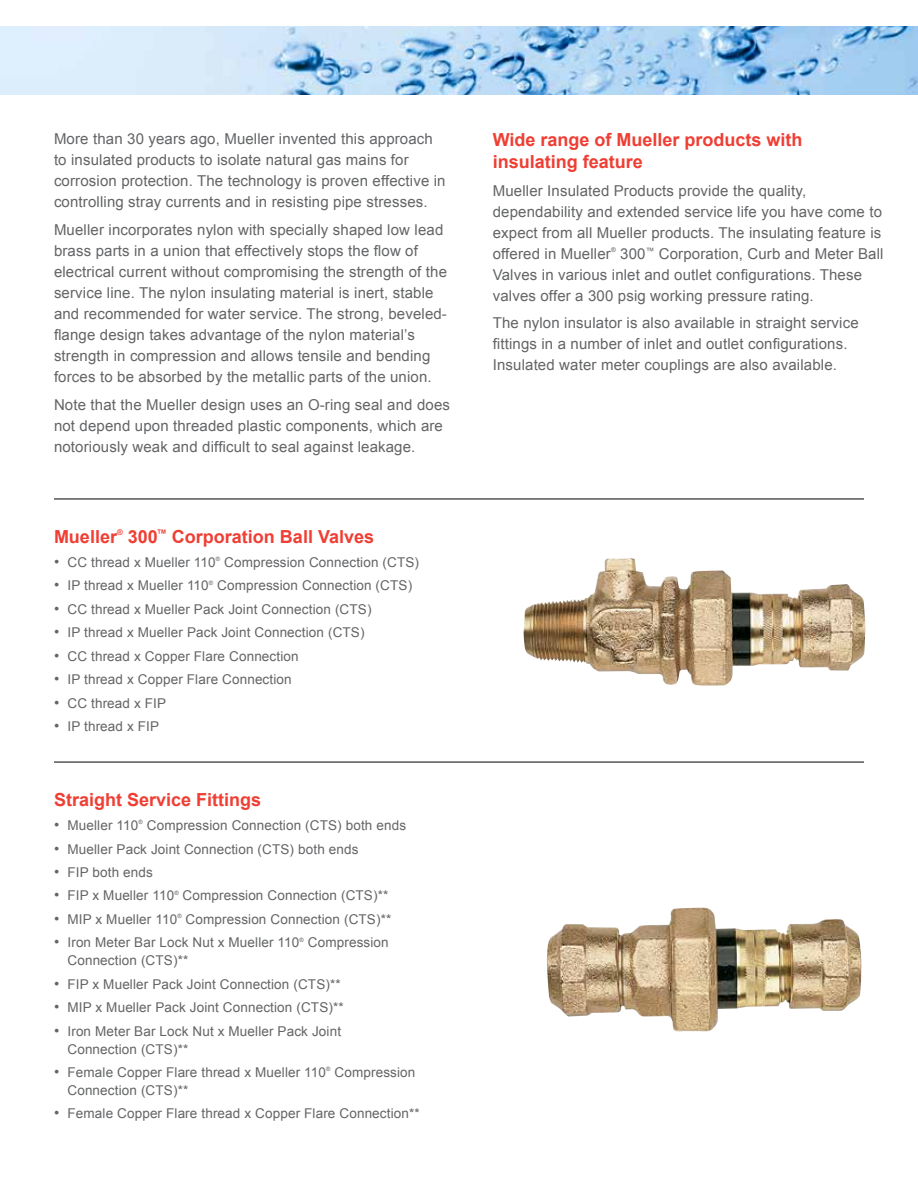
<style>
.page{position:relative;width:918px;height:1188px;background:#fff}
.page>*{position:absolute;margin:0;border:0;box-sizing:border-box;transform-origin:0 0}
.t1{font:700 18px/21.6px "Arial";color:#ef3e33}
.t2{font:15px/21px "Arial";letter-spacing:.01em;color:#636466}
.t3{font:13.5px/18px "Arial";letter-spacing:.01em;color:#636466}
.t4{font:700 7.8px "Arial";color:#ef3e33}
.t5{font:6.6px "Arial";color:#636466}
.t6{font:5.85px "Arial";color:#636466}
.s1{font-size:15px}
</style>
<div class="page">
<img style="left:0;top:26px;width:918px;height:68px">
<img style="left:523px;top:558px;width:343px;height:128px">
<img style="left:547px;top:908px;width:315px;height:124px">
<hr style="left:54px;top:762px;width:810px;height:1px;background:#000">
<hr style="left:54px;top:499px;width:810px;height:1px;background:#000">
<p class="t2" style="left:54px;top:129px;width:393px">More than 30 years ago, Mueller invented this approach to insulated products to isolate natural gas mains for corrosion protection. The technology is proven effective in controlling stray currents and in resisting pipe stresses.</p>
<p class="t2" style="left:54px;top:219px;width:395px">Mueller incorporates nylon with specially shaped low lead brass parts in a union that effectively stops the flow of electrical current without compromising the strength of the service line. The nylon insulating material is inert, stable and recommended for water service. The strong, beveled&shy;flange design takes advantage of the nylon material’s strength in compression and allows tensile and bending forces to be absorbed by the metallic parts of the union.</p>
<p class="t2" style="left:54px;top:394px;width:398px">Note that the Mueller design uses an O-ring seal and does not depend upon threaded plastic components, which are notoriously weak and difficult to seal against leakage.</p>
<p class="t1" style="left:54px;top:526px;width:65px">Mueller</p>
<p class="t4" style="left:117px;top:528px;width:7px">®</p>
<p class="t1" style="left:128px;top:526px;width:248px">300<sup>™</sup> Corporation Ball Valves</p>
<p class="t3" style="left:54px;top:553px;width:163px"><span class="s1">•</span> CC thread x Mueller 110</p>
<p class="t6" style="left:216px;top:555px;width:6px">®</p>
<p class="t3" style="left:224px;top:553px;width:196px">Compression Connection (CTS)</p>
<p class="t3" style="left:54px;top:577px;width:156px"><span class="s1">•</span> IP thread x Mueller 110</p>
<p class="t6" style="left:209px;top:579px;width:6px">®</p>
<p class="t3" style="left:217px;top:577px;width:196px">Compression Connection (CTS)</p>
<p class="t3" style="left:54px;top:600px;width:319px"><span class="s1">•</span> CC thread x Mueller Pack Joint Connection (CTS)</p>
<p class="t3" style="left:54px;top:624px;width:312px"><span class="s1">•</span> IP thread x Mueller Pack Joint Connection (CTS)</p>
<p class="t3" style="left:54px;top:647px;width:246px"><span class="s1">•</span> CC thread x Copper Flare Connection</p>
<p class="t3" style="left:54px;top:671px;width:239px"><span class="s1">•</span> IP thread x Copper Flare Connection</p>
<p class="t3" style="left:54px;top:694px;width:114px"><span class="s1">•</span> CC thread x FIP</p>
<p class="t3" style="left:54px;top:717px;width:107px"><span class="s1">•</span> IP thread x FIP</p>
<p class="t1" style="left:54px;top:790px;width:209px">Straight Service Fittings</p>
<p class="t3" style="left:54px;top:816px;width:86px"><span class="s1">•</span> Mueller 110</p>
<p class="t6" style="left:139px;top:819px;width:6px">®</p>
<p class="t3" style="left:147px;top:816px;width:261px">Compression Connection (CTS) both ends</p>
<p class="t3" style="left:54px;top:840px;width:306px"><span class="s1">•</span> Mueller Pack Joint Connection (CTS) both ends</p>
<p class="t3" style="left:54px;top:863px;width:100px"><span class="s1">•</span> FIP both ends</p>
<p class="t3" style="left:54px;top:887px;width:122px"><span class="s1">•</span> FIP x Mueller 110</p>
<p class="t6" style="left:174px;top:889px;width:6px">®</p>
<p class="t3" style="left:183px;top:887px;width:207px">Compression Connection (CTS)**</p>
<p class="t3" style="left:54px;top:910px;width:125px"><span class="s1">•</span> MIP x Mueller 110</p>
<p class="t6" style="left:177px;top:912px;width:6px">®</p>
<p class="t3" style="left:186px;top:910px;width:207px">Compression Connection (CTS)**</p>
<p class="t3" style="left:54px;top:934px;width:247px"><span class="s1">•</span> Iron Meter Bar Lock Nut x Mueller 110</p>
<p class="t6" style="left:300px;top:936px;width:6px">®</p>
<p class="t3" style="left:308px;top:934px;width:82px">Compression</p>
<p class="t3" style="left:68px;top:952px;width:122px">Connection (CTS)**</p>
<p class="t3" style="left:54px;top:975px;width:288px"><span class="s1">•</span> FIP x Mueller Pack Joint Connection (CTS)**</p>
<p class="t3" style="left:54px;top:999px;width:291px"><span class="s1">•</span> MIP x Mueller Pack Joint Connection (CTS)**</p>
<p class="t3" style="left:68px;top:1022px;width:275px;text-indent:-14px"><span class="s1">•</span> Iron Meter Bar Lock Nut x Mueller Pack Joint<br>Connection (CTS)**</p>
<p class="t3" style="left:54px;top:1063px;width:274px"><span class="s1">•</span> Female Copper Flare thread x Mueller 110</p>
<p class="t6" style="left:326px;top:1065px;width:6px">®</p>
<p class="t3" style="left:335px;top:1063px;width:82px">Compression</p>
<p class="t3" style="left:67px;top:1081px;width:122px">Connection (CTS)**</p>
<p class="t3" style="left:54px;top:1105px;width:367px"><span class="s1">•</span> Female Copper Flare thread x Copper Flare Connection**</p>
<p class="t1" style="left:493px;top:130px;width:311px">Wide range of Mueller products with insulating feature</p>
<p class="t2" style="left:493px;top:180px;width:391px">Mueller Insulated Products provide the quality, dependability and extended service life you have come to expect from all Mueller products. The insulating feature is offered in Mueller</p>
<p class="t5" style="left:611px;top:245px;width:6px">®</p>
<p class="t2" style="left:493px;top:243px;width:392px;text-indent:127px">300<sup>™</sup> Corporation, Curb and Meter Ball<br>Valves in various inlet and outlet configurations. These valves offer a 300 psig working pressure rating.</p>
<p class="t2" style="left:493px;top:313px;width:368px">The nylon insulator is also available in straight service fittings in a number of inlet and outlet configurations.<br>Insulated water meter couplings are also available.</p>
</div>
